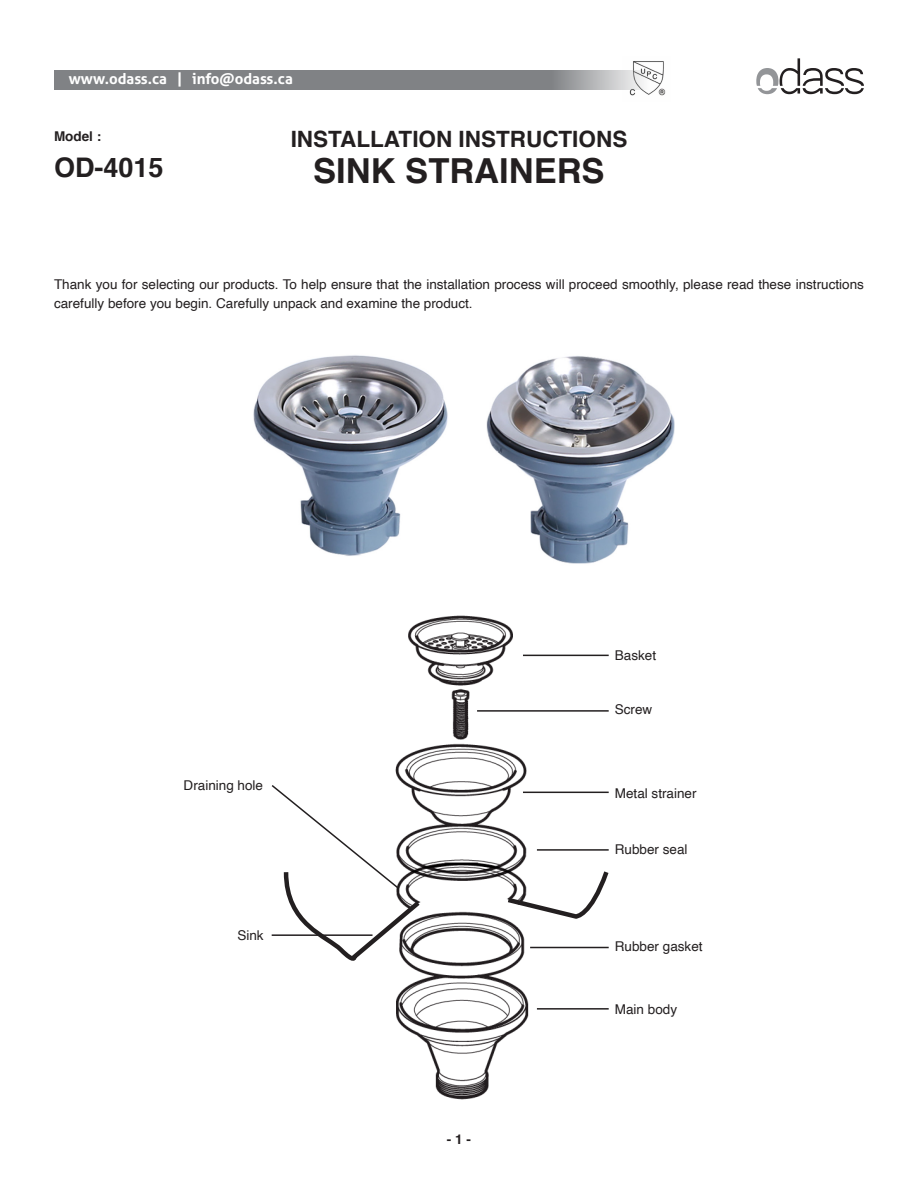
<style>
.page{position:relative;width:918px;height:1188px;background:#fff}
.page>*{position:absolute;margin:0;border:0;box-sizing:border-box;transform-origin:0 0}
.t1{font:700 34.5px "Helvetica";color:#231f20}
.t2{font:700 27px "Helvetica";color:#231f20}
.t3{font:700 22.5px "Helvetica";color:#231f20}
.t4{font:700 15px "Aller";color:#fff}
.t5{font:13.5px/19.5px "Helvetica";color:#231f20}
.t6{font:700 13.5px "Helvetica";color:#231f20}
</style>
<div class="page">
<img style="left:629px;top:61px;width:37px;height:35px">
<div style="left:54px;top:70px;width:596px;height:20px;background:#808285"></div>
<svg style="left:756px;top:58px;width:108px;height:36px"></svg>
<img style="left:395px;top:615px;width:142px;height:485px">
<svg style="left:503px;top:866px;width:106px;height:56px"></svg>
<img style="left:253px;top:355px;width:422px;height:209px">
<svg style="left:271px;top:783px;width:153px;height:184px"></svg>
<hr style="left:272px;top:934px;width:101px;height:2px;background:#231f20">
<hr style="left:523px;top:655px;width:86px;height:1px;background:#231f20">
<hr style="left:477px;top:710px;width:132px;height:2px;background:#231f20">
<hr style="left:523px;top:792px;width:86px;height:1px;background:#231f20">
<hr style="left:537px;top:849px;width:72px;height:2px;background:#231f20">
<hr style="left:530px;top:947px;width:79px;height:1px;background:#231f20">
<hr style="left:537px;top:1008px;width:72px;height:2px;background:#231f20">
<p class="t4" style="left:69px;top:70px;width:225px">www.odass.ca | info@odass.ca</p>
<p class="t6" style="left:54px;top:125px;width:49px">Model :</p>
<p class="t2" style="left:54px;top:146px;width:111px">OD-4015</p>
<p class="t3" style="left:291px;top:121px;width:338px">INSTALLATION INSTRUCTIONS</p>
<p class="t1" style="left:313px;top:143px;width:293px">SINK STRAINERS</p>
<p class="t5" style="left:54px;top:275px;width:811px">Thank you for selecting our products. To help ensure that the installation process will proceed smoothly, please read these instructions carefully before you begin. Carefully unpack and examine the product.</p>
<p class="t5" style="left:615px;top:646px;width:43px">Basket</p>
<p class="t5" style="left:184px;top:775px;width:81px">Draining hole</p>
<p class="t5" style="left:237px;top:926px;width:28px">Sink</p>
<p class="t6" style="left:447px;top:1128px;width:26px">- 1 -</p>
<p class="t5" style="left:615px;top:700px;width:39px">Screw</p>
<p class="t5" style="left:615px;top:783px;width:83px">Metal strainer</p>
<p class="t5" style="left:615px;top:840px;width:74px">Rubber seal</p>
<p class="t5" style="left:615px;top:937px;width:89px">Rubber gasket</p>
<p class="t5" style="left:615px;top:1000px;width:64px">Main body</p>
</div>
